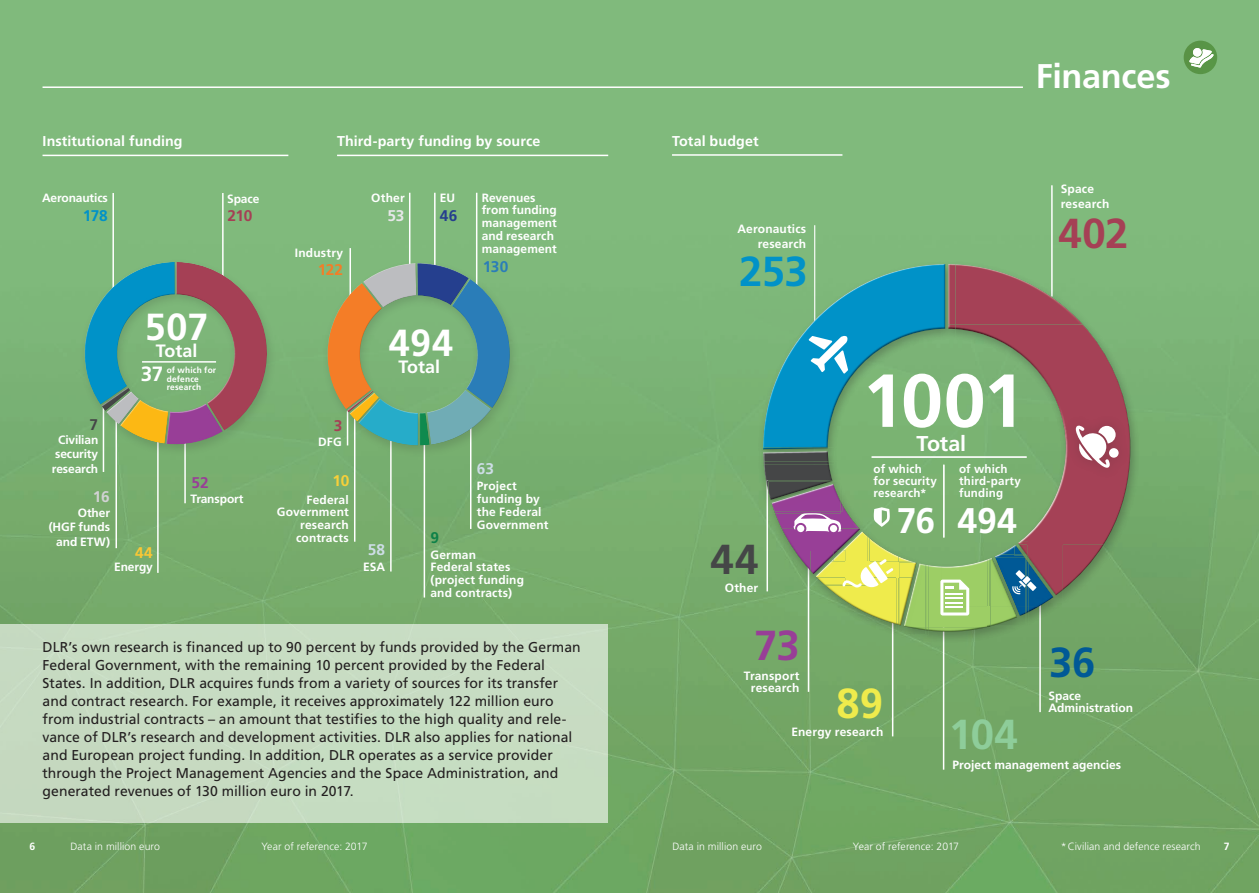
<style>
.page{position:relative;width:1259px;height:893px;background:#fff}
.page>*{position:absolute;margin:0;border:0;box-sizing:border-box;transform-origin:0 0}
.t1{font:700 75px "Frutiger LT Std";color:#fff}
.t2{font:700 41.85px "Frutiger LT Std";color:#a54055}
.t3{font:700 41.85px "Frutiger LT Std";color:#0092c8}
.t4{font:700 41.85px "Frutiger LT Std";color:#8ecd9a}
.t5{font:700 41.85px "Frutiger LT Std";color:#454647}
.t6{font:700 41.85px "Frutiger LT Std";color:#efeb4c}
.t7{font:700 41.85px "Frutiger LT Std";color:#983e97}
.t8{font:700 41.85px "Frutiger LT Std";color:#005996}
.t9{font:700 37.65px "Frutiger LT Std";letter-spacing:.015em;color:#fff}
.t10{font:700 35.55px "Frutiger LT Std";color:#fff}
.t11{font:700 34.2px "Frutiger LT Std";letter-spacing:-.01em;color:#fff}
.t12{font:700 21.45px "Frutiger LT Std";letter-spacing:-.005em;color:#fff}
.t13{font:700 20.55px "Frutiger LT Std";color:#fff}
.t14{font:700 17.85px "Frutiger LT Std";letter-spacing:-.005em;color:#fff}
.t15{font:700 15.45px "Frutiger LT Std";color:#cddde6}
.t16{font:700 15.45px "Frutiger LT Std";color:#a54055}
.t17{font:700 15.45px "Frutiger LT Std";color:#f47d27}
.t18{font:700 15.45px "Frutiger LT Std";color:#0092c8}
.t19{font:700 15.45px "Frutiger LT Std";color:#2a7db8}
.t20{font:700 15.45px "Frutiger LT Std";color:#d1d2d4}
.t21{font:700 15.45px "Frutiger LT Std";color:#fac735}
.t22{font:700 15.45px "Frutiger LT Std";color:#983e97}
.t23{font:700 15.45px "Frutiger LT Std";color:#253f8e}
.t24{font:700 15.45px "Frutiger LT Std";color:#e6e7e9}
.t25{font:700 15.45px "Frutiger LT Std";color:#f8d039}
.t26{font:700 15.45px "Frutiger LT Std";color:#454647}
.t27{font:700 15.45px "Frutiger LT Std";color:#0e8148}
.t28{font:14.25px/18px "Frutiger LT Std";letter-spacing:.005em;color:#231f20}
.t29{font:700 14.25px "Frutiger LT Std";letter-spacing:.005em;color:#fff}
.t30{font:700 12px/12.8px "Frutiger LT Std";letter-spacing:.005em;color:#fff}
.t31{font:700 12px/14.4px "Frutiger LT Std";letter-spacing:-.015em;color:#fff;text-align:center}
.t32{font:700 11.85px/12px "Frutiger LT Std";letter-spacing:.015em;color:#fff}
.t33{font:300 10.5px "Frutiger LT Std";letter-spacing:.01em;color:#fff}
.t34{font:700 10.5px "Frutiger LT Std";color:#fff}
.t35{font:700 8.55px/8.7px "Frutiger LT Std";letter-spacing:.02em;color:#fff}
</style>
<div class="page">
<img style="left:0;top:0;width:1259px;height:893px">
<hr style="left:476px;top:193px;width:1px;height:112px;background:#fff">
<hr style="left:354px;top:415px;width:1px;height:127px;background:#fff">
<hr style="left:423px;top:442px;width:2px;height:156px;background:#fff">
<hr style="left:1051px;top:185px;width:1px;height:111px;background:#fff">
<hr style="left:814px;top:225px;width:1px;height:145px;background:#fff">
<svg style="left:1183px;top:41px;width:34px;height:33px"></svg>
<svg style="left:1189px;top:48px;width:24px;height:20px"></svg>
<div style="left:1193px;top:48px;width:8px;height:9px;background:#fff;border-radius:50%"></div>
<hr style="left:672px;top:154px;width:170px;height:2px;background:#fff">
<hr style="left:892px;top:593px;width:1px;height:143px;background:#fff">
<hr style="left:808px;top:538px;width:1px;height:154px;background:#fff">
<hr style="left:43px;top:86px;width:980px;height:2px;background:#fff">
<hr style="left:43px;top:155px;width:245px;height:1px;background:#fff">
<hr style="left:337px;top:155px;width:271px;height:1px;background:#fff">
<hr style="left:222px;top:193px;width:2px;height:83px;background:#fff">
<hr style="left:349px;top:248px;width:2px;height:83px;background:#fff">
<hr style="left:390px;top:432px;width:2px;height:139px;background:#fff">
<hr style="left:470px;top:415px;width:1px;height:114px;background:#fff">
<hr style="left:434px;top:193px;width:1px;height:75px;background:#fff">
<hr style="left:409px;top:193px;width:1px;height:98px;background:#fff">
<hr style="left:112px;top:193px;width:2px;height:107px;background:#fff">
<hr style="left:115px;top:421px;width:2px;height:127px;background:#fff">
<hr style="left:103px;top:406px;width:1px;height:66px;background:#fff">
<hr style="left:157px;top:438px;width:2px;height:135px;background:#fff">
<hr style="left:184px;top:420px;width:2px;height:83px;background:#fff">
<div style="left:0;top:624px;width:608px;height:199px;background:#c7dcc2"></div>
<div style="left:79px;top:258px;width:198px;height:199px;background:#78b070"></div>
<svg style="left:82px;top:262px;width:197px;height:184px"></svg>
<div style="left:84px;top:262px;width:183px;height:183px;background:#231f20;opacity:.35"></div>
<div style="left:322px;top:259px;width:198px;height:199px;background:#78b073"></div>
<div style="left:358px;top:413px;width:61px;height:33px;background:#231f20;opacity:.33"></div>
<div style="left:419px;top:412px;width:11px;height:34px;background:#231f20;opacity:.33"></div>
<div style="left:362px;top:262px;width:55px;height:29px;background:#7fb97b"></div>
<svg style="left:327px;top:263px;width:183px;height:182px"></svg>
<div style="left:417px;top:262px;width:52px;height:33px;background:#fff;opacity:.75"></div>
<div style="left:417px;top:265px;width:52px;height:41px;background:#231f20;opacity:.33"></div>
<hr style="left:943px;top:627px;width:1px;height:143px;background:#fff">
<hr style="left:1039px;top:590px;width:1px;height:122px;background:#fff">
<div style="left:757px;top:260px;width:371px;height:366px;background:#fff;opacity:.75"></div>
<div style="left:761px;top:264px;width:379px;height:380px;background:#231f20;opacity:.35"></div>
<div style="left:1063px;top:414px;width:67px;height:65px;background:#231f20;opacity:.21"></div>
<div style="left:1109px;top:448px;width:9px;height:10px;background:#fff;border-radius:50%"></div>
<svg style="left:1075px;top:425px;width:40px;height:47px"></svg>
<svg style="left:808px;top:336px;width:40px;height:37px"></svg>
<svg style="left:833px;top:550px;width:81px;height:37px;background:#e2e46d"></svg>
<svg style="left:940px;top:580px;width:29px;height:35px"></svg>
<svg style="left:1012px;top:570px;width:24px;height:24px"></svg>
<hr style="left:142px;top:361px;width:74px;height:2px;background:#fff">
<svg style="left:793px;top:501px;width:97px;height:31px"></svg>
<p class="t29" style="left:43px;top:133px;width:142px">Institutional funding</p>
<p class="t29" style="left:337px;top:133px;width:205px">Third-party funding by source</p>
<p class="t30" style="left:42px;top:191px;width:67px">Aeronautics</p>
<p class="t30" style="left:227px;top:192px;width:34px">Space</p>
<p class="t30" style="left:371px;top:191px;width:35px">Other</p>
<p class="t18" style="left:83px;top:207px;width:26px">178</p>
<p class="t16" style="left:227px;top:206px;width:27px">210</p>
<p class="t30" style="left:295px;top:247px;width:50px">Industry</p>
<p class="t17" style="left:318px;top:260px;width:27px">122</p>
<p class="t24" style="left:387px;top:206px;width:19px">53</p>
<p class="t30" style="left:440px;top:191px;width:17px">EU</p>
<p class="t23" style="left:440px;top:206px;width:19px">46</p>
<h3 class="t9" style="left:145px;top:305px;width:65px">507</h3>
<p class="t14" style="left:156px;top:340px;width:43px">Total</p>
<p class="t35" style="left:167px;top:366px;width:51px">of which for defence research</p>
<h3 class="t13" style="left:141px;top:362px;width:24px">37</h3>
<h3 class="t9" style="left:389px;top:321px;width:66px">494</h3>
<p class="t14" style="left:399px;top:356px;width:43px">Total</p>
<p class="t30" style="left:482px;top:191px;width:77px">Revenues from funding management and research management</p>
<p class="t19" style="left:483px;top:258px;width:27px">130</p>
<p class="t26" style="left:90px;top:416px;width:10px">7</p>
<p class="t31" style="left:52px;top:432px;width:48px">Civilian security research</p>
<p class="t20" style="left:93px;top:488px;width:18px">16</p>
<p class="t30" style="left:49px;top:506px;width:63px;line-height:14.4px;text-align:right">Other (HGF funds and ETW)</p>
<p class="t21" style="left:135px;top:543px;width:19px">44</p>
<p class="t30" style="left:114px;top:561px;width:40px">Energy</p>
<p class="t22" style="left:192px;top:473px;width:19px">52</p>
<p class="t30" style="left:191px;top:493px;width:55px">Transport</p>
<p class="t16" style="left:334px;top:417px;width:10px">3</p>
<p class="t30" style="left:318px;top:435px;width:25px">DFG</p>
<p class="t25" style="left:332px;top:471px;width:18px">10</p>
<p class="t30" style="left:277px;top:493px;width:73px;text-align:right">Federal<br>Government research contracts</p>
<p class="t15" style="left:368px;top:541px;width:19px">58</p>
<p class="t30" style="left:363px;top:561px;width:24px">ESA</p>
<p class="t15" style="left:477px;top:460px;width:19px">63</p>
<p class="t30" style="left:477px;top:480px;width:73px">Project funding by the Federal<br>Government</p>
<p class="t27" style="left:430px;top:529px;width:10px">9</p>
<p class="t30" style="left:430px;top:548px;width:95px">German<br>Federal states (project funding and contracts)</p>
<p class="t28" style="left:43px;top:638px;width:540px">DLR’s own research is financed up to 90 percent by funds provided by the German Federal Government, with the remaining 10 percent provided by the Federal States. In addition, DLR acquires funds from a variety of sources for its transfer and contract research. For example, it receives approximately 122 million euro from industrial contracts – an amount that testifies to the high quality and rele&shy;vance of DLR’s research and development activities. DLR also applies for national and European project funding. In addition, DLR operates as a service provider through the Project Management Agencies and the Space Administration, and generated revenues of 130 million euro in 2017.</p>
<p class="t29" style="left:672px;top:133px;width:88px">Total budget</p>
<p class="t30" style="left:737px;top:222px;width:70px;line-height:14.4px;text-align:right">Aeronautics research</p>
<h2 class="t3" style="left:739px;top:247px;width:70px">253</h2>
<h3 class="t11" style="left:1035px;top:56px;width:136px">Finances</h3>
<p class="t30" style="left:1060px;top:182px;width:50px;line-height:14.4px">Space research</p>
<h2 class="t2" style="left:1058px;top:209px;width:71px">402</h2>
<h1 class="t1" style="left:862px;top:357px;width:164px">1001</h1>
<h3 class="t12" style="left:916px;top:431px;width:51px">Total</h3>
<p class="t32" style="left:873px;top:463px;width:65px">of which for security research*</p>
<p class="t32" style="left:959px;top:463px;width:63px">of which third-party funding</p>
<h2 class="t5" style="left:710px;top:535px;width:49px">44</h2>
<p class="t30" style="left:725px;top:581px;width:35px">Other</p>
<h2 class="t7" style="left:754px;top:621px;width:47px">73</h2>
<p class="t30" style="left:744px;top:669px;width:57px;line-height:12px;text-align:center">Transport research</p>
<h2 class="t6" style="left:836px;top:679px;width:48px">89</h2>
<p class="t30" style="left:791px;top:725px;width:94px">Energy research</p>
<h3 class="t10" style="left:896px;top:499px;width:122px">76 494</h3>
<h2 class="t4" style="left:948px;top:709px;width:71px">104</h2>
<h2 class="t8" style="left:1049px;top:638px;width:48px">36</h2>
<p class="t30" style="left:1048px;top:690px;width:86px;line-height:12px">Space<br>Administration</p>
<p class="t30" style="left:952px;top:759px;width:170px">Project management agencies</p>
<p class="t33" style="left:261px;top:841px;width:108px">Year of reference: 2017</p>
<p class="t33" style="left:853px;top:841px;width:108px">Year of reference: 2017</p>
<p class="t33" style="left:1060px;top:841px;width:142px">*Civilian and defence research</p>
<p class="t33" style="left:71px;top:841px;width:91px">Data in million euro</p>
<p class="t33" style="left:672px;top:841px;width:91px">Data in million euro</p>
<p class="t34" style="left:29px;top:841px;width:7px">6</p>
<p class="t34" style="left:1223px;top:841px;width:7px">7</p>
</div>
